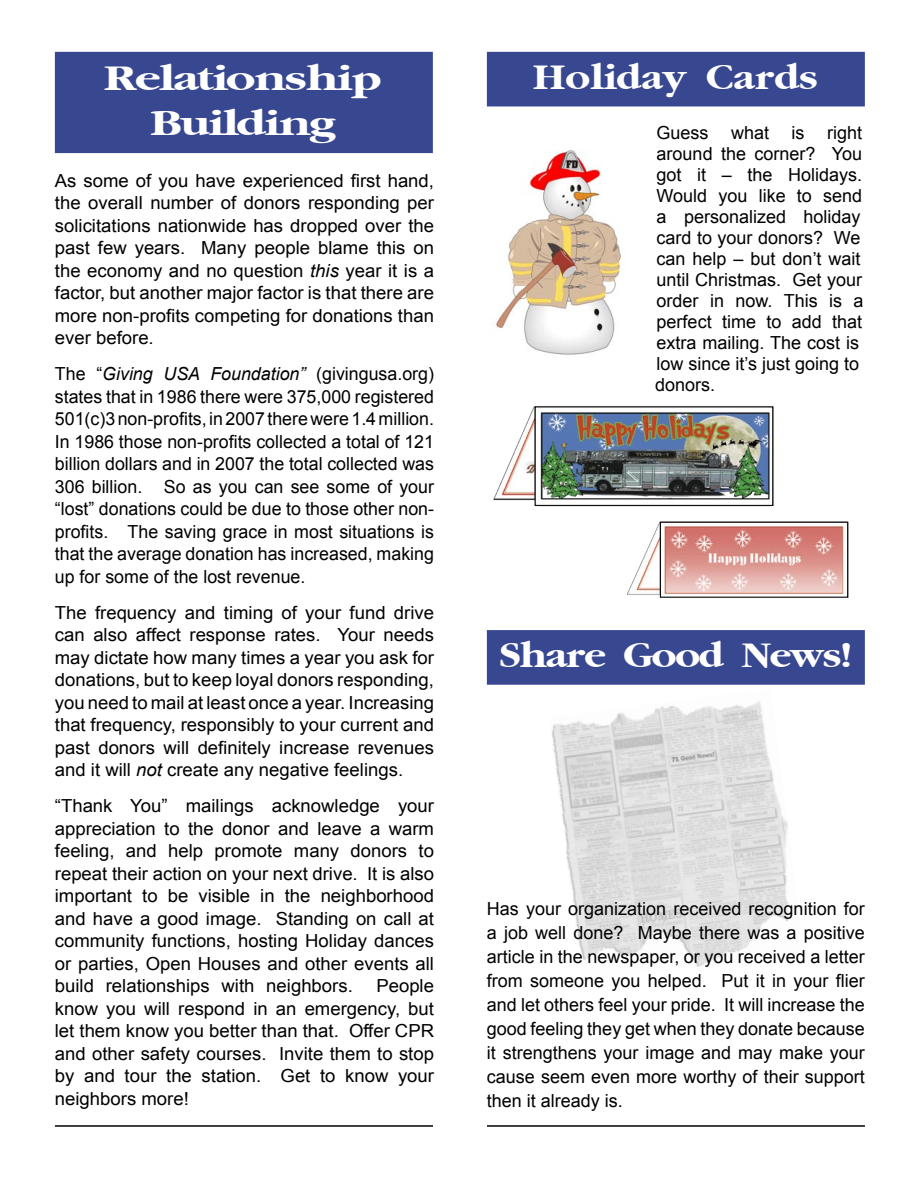
<style>
.page{position:relative;width:918px;height:1188px;background:#fff}
.page>*{position:absolute;margin:0;border:0;box-sizing:border-box;transform-origin:0 0}
.t1{font:700 37.5px/45px "Gatineau";letter-spacing:-.03em;color:#fff;text-align:center;scale:1.3 1}
.t2{font:700 37.5px "Gatineau";letter-spacing:-.03em;color:#fff;scale:1.1 1}
.t3{font:700 37.5px "Gatineau";color:#fff;scale:1.1 1}
.t4{font:18px/22.5px "Arial";color:#000;text-align:justify}
.s1{font-style:italic}
</style>
<div class="page">
<img style="left:551px;top:701px;width:238px;height:266px">
<div style="left:56px;top:53px;width:376px;height:99px;background:#384890"></div>
<div style="left:55px;top:52px;width:378px;height:101px;border:2px solid #384890"></div>
<div style="left:488px;top:53px;width:376px;height:52px;background:#384890"></div>
<div style="left:487px;top:52px;width:378px;height:54px;border:2px solid #384890"></div>
<hr style="left:55px;top:1125px;width:810px;height:2px;background:#000">
<div style="left:434px;top:1118px;width:53px;height:16px;background:#fff"></div>
<img style="left:494px;top:150px;width:128px;height:205px">
<div style="left:488px;top:631px;width:376px;height:53px;background:#384890"></div>
<div style="left:487px;top:630px;width:378px;height:55px;border:2px solid #384890"></div>
<img style="left:493px;top:406px;width:281px;height:101px">
<div style="left:535px;top:407px;width:238px;height:99px;border:1px solid #000"></div>
<hr style="left:494px;top:499px;width:41px;height:1px;background:#000">
<img style="left:594px;top:498px;width:255px;height:100px">
<div style="left:660px;top:522px;width:188px;height:75px;border:1px solid #000"></div>
<p class="t1" style="left:104px;top:56px;width:215px">Relationship<br>Building</p>
<p class="t3" style="left:533px;top:57px;width:261px">Holiday Cards</p>
<p class="t4" style="left:655px;top:122px;width:210px;line-height:21px;text-align:left">Guess what is right around the corner? You got it – the Holidays.<br>Would you like to send a personalized holiday card to your donors? We can help – but don’t wait until Christmas. Get your order in now. This is a perfect time to add that extra mailing. The cost is low since it’s just going to donors.</p>
<p class="t4" style="left:55px;top:169px;width:381px">As some of you have experienced first hand, the overall number of donors responding per solicitations nationwide has dropped over the past few years. Many people blame this on the economy and no question <span class="s1">this</span> year it is a factor, but another major factor is that there are more non-profits competing for donations than ever before.</p>
<p class="t4" style="left:55px;top:363px;width:381px">The “<span class="s1">Giving USA Foundation”</span> (givingusa.org) states that in 1986 there were 375,000 registered 501(c)3 non-profits, in 2007 there were 1.4 million.<br>In 1986 those non-profits collected a total of 121 billion dollars and in 2007 the total collected was 306 billion. So as you can see some of your “lost” donations could be due to those other non&shy;profits. The saving grace in most situations is that the average donation has increased, making up for some of the lost revenue.</p>
<p class="t4" style="left:55px;top:601px;width:381px">The frequency and timing of your fund drive can also affect response rates. Your needs may dictate how many times a year you ask for donations, but to keep loyal donors responding, you need to mail at least once a year. Increasing that frequency, responsibly to your current and past donors will definitely increase revenues and it will <span class="s1">not</span> create any negative feelings.</p>
<p class="t4" style="left:55px;top:795px;width:381px">“Thank You” mailings acknowledge your appreciation to the donor and leave a warm feeling, and help promote many donors to repeat their action on your next drive. It is also important to be visible in the neighborhood and have a good image. Standing on call at community functions, hosting Holiday dances or parties, Open Houses and other events all build relationships with neighbors.</p>
<p class="t2" style="left:499px;top:635px;width:322px">Share Good News!</p>
<p class="t4" style="left:487px;top:897px;width:379px;line-height:24px">Has your organization received recognition for a job well done? Maybe there was a positive article in the newspaper, or you received a letter from someone you helped. Put it in your flier and let others feel your pride. It will increase the good feeling they get when they donate because it strengthens your image and may make your cause seem even more worthy of their support then it already is.</p>
<p class="t4" style="left:55px;top:975px;width:381px;text-indent:321px">People know you will respond in an emergency, but let them know you better than that. Offer CPR and other safety courses. Invite them to stop by and tour the station. Get to know your neighbors more!</p>
</div>
